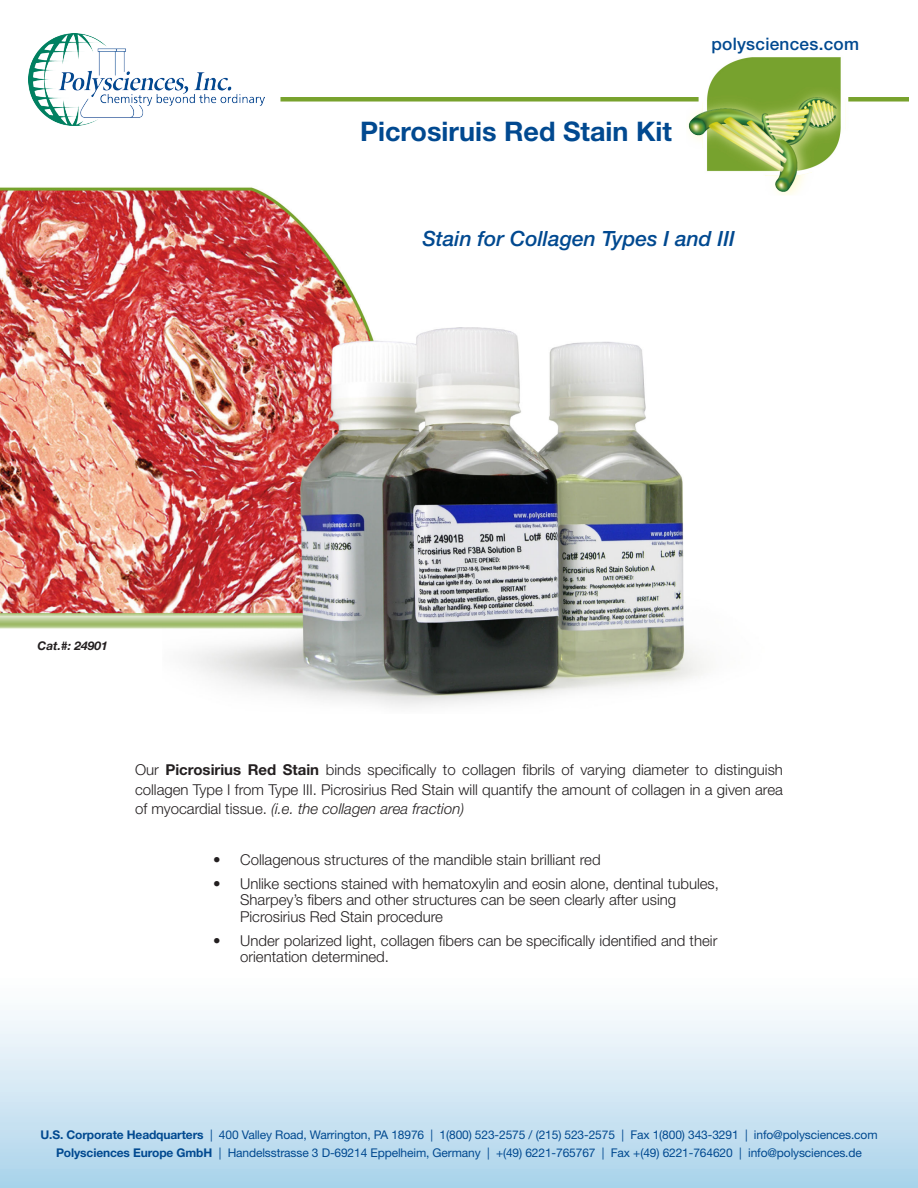
<style>
.page{position:relative;width:918px;height:1188px;background:#fff}
.page>*{position:absolute;margin:0;border:0;box-sizing:border-box;transform-origin:0 0}
.t1{font:700 27px "Helvetica Neue";color:#014990}
.t2{font:italic 500 21px "Helvetica Neue";color:#014990}
.Kicker{font:500 17.25px "Helvetica Neue";letter-spacing:.015em;color:#014990}
.t3{font:300 15px/16.5px "Helvetica Neue";color:#231f20}
.t4{font:12px "Helvetica Neue";letter-spacing:-.01em;color:#014990}
.t5{font:italic 700 12px "Helvetica Neue";color:#231f20}
.s1{font-weight:700}
.s2{font-style:italic}
</style>
<div class="page">
<img style="left:0;top:187px;width:706px;height:520px">
<div style="left:0;top:922px;width:918px;height:266px;background:linear-gradient(to bottom,#fff,#b1d6ec)"></div>
<div style="left:280px;top:97px;width:419px;height:5px;background:#78a22d"></div>
<img style="left:28px;top:33px;width:236px;height:93px">
<img style="left:686px;top:57px;width:160px;height:139px">
<div style="left:848px;top:97px;width:61px;height:5px;background:#78a22d"></div>
<p class="t1" style="left:360px;top:115px;width:313px">Picrosiruis Red Stain Kit</p>
<p class="Kicker" style="left:711px;top:34px;width:149px">polysciences.com</p>
<p class="t2" style="left:422px;top:226px;width:314px">Stain for Collagen Types I and III</p>
<p class="t5" style="left:38px;top:638px;width:72px">Cat.#: 24901</p>
<p class="t3" style="left:135px;top:760px;width:649px;line-height:19.5px;text-align:justify">Our <span class="s1">Picrosirius Red Stain</span> binds specifically to collagen fibrils of varying diameter to distinguish collagen Type I from Type III. Picrosirius Red Stain will quantify the amount of collagen in a given area of myocardial tissue. <span class="s2">(i.e. the collagen area fraction)</span></p>
<p class="t3" style="left:213px;top:847px;width:9px;line-height:24px">• •</p>
<p class="t3" style="left:213px;top:932px;width:9px">•</p>
<p class="t3" style="left:240px;top:851px;width:362px">Collagenous structures of the mandible stain brilliant red</p>
<p class="t3" style="left:240px;top:875px;width:480px">Unlike sections stained with hematoxylin and eosin alone, dentinal tubules,<br>Sharpey’s fibers and other structures can be seen clearly after using<br>Picrosirius Red Stain procedure</p>
<p class="t3" style="left:240px;top:932px;width:479px">Under polarized light, collagen fibers can be specifically identified and their orientation determined.</p>
<p class="t4" style="left:40px;top:1128px;width:839px"><span class="s1">U.S. Corporate Headquarters</span> | 400 Valley Road, Warrington, PA 18976 | 1(800) 523-2575 / (215) 523-2575 | Fax 1(800) 343-3291 | info@polysciences.com</p>
<p class="t4" style="left:56px;top:1146px;width:807px"><span class="s1">Polysciences Europe GmbH</span> | Handelsstrasse 3 D-69214 Eppelheim, Germany | +(49) 6221-765767 | Fax +(49) 6221-764620 | info@polysciences.de</p>
</div>
